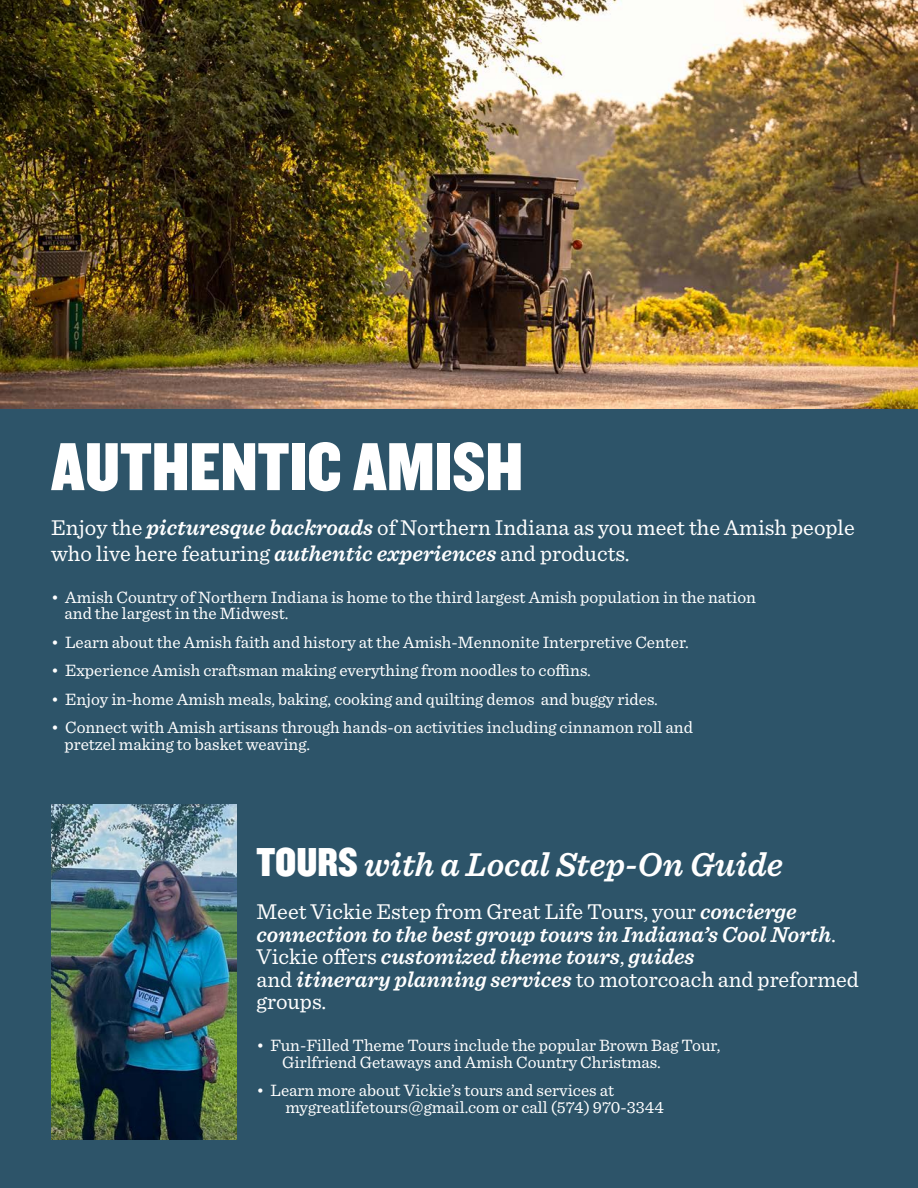
<style>
.page{position:relative;width:918px;height:1188px;background:#2d5469}
.page>*{position:absolute;margin:0;border:0;box-sizing:border-box;transform-origin:0 0}
.t1{font:70.5px "Knockout HTF70 Full Welterwt";color:#fff}
.t2{font:italic 600 34.5px "Sentinel";color:#fff}
.t3{font:italic 600 22.5px/22.5px "Sentinel";color:#fff}
.t4{font:22.5px/25.5px "Sentinel";color:#fff}
.t5{font:17.25px/16.5px "Sentinel";color:#fff}
.s1{font-weight:600;font-style:italic}
.s2{font-family:"Knockout HTF70 Full Welterwt";font-weight:400;font-style:normal;font-size:42px}
.s3{font-weight:400;font-style:normal}
</style>
<div class="page">
<img style="left:0;top:0;width:918px;height:408px">
<img style="left:51px;top:805px;width:185px;height:334px">
<p class="t1" style="left:51px;top:430px;width:474px">AUTHENTIC AMISH</p>
<p class="t4" style="left:51px;top:514px;width:805px">Enjoy the <span class="s1">picturesque backroads</span> of Northern Indiana as you meet the Amish people who live here featuring <span class="s1">authentic experiences</span> and products.</p>
<p class="t5" style="left:65px;top:588px;width:693px;text-indent:-13px">• Amish Country of Northern Indiana is home to the third largest Amish population in the nation and the largest in the Midwest.</p>
<p class="t5" style="left:51px;top:633px;width:639px">• Learn about the Amish faith and history at the Amish-Mennonite Interpretive Center.</p>
<p class="t5" style="left:51px;top:661px;width:541px">• Experience Amish craftsman making everything from noodles to coffins.</p>
<p class="t5" style="left:51px;top:690px;width:608px">• Enjoy in-home Amish meals, baking, cooking and quilting demos and buggy rides.</p>
<p class="t5" style="left:65px;top:718px;width:630px;text-indent:-13px">• Connect with Amish artisans through hands-on activities including cinnamon roll and pretzel making to basket weaving.</p>
<p class="t2" style="left:256px;top:838px;width:528px"><span class="s2">TOURS</span> with a Local Step-On Guide</p>
<p class="t3" style="left:256px;top:900px;width:604px"><span class="s3">Meet Vickie Estep from Great Life Tours, your</span> concierge connection to the best group tours in Indiana’s Cool North<span class="s3">.<br>Vickie offers</span> customized theme tours<span class="s3">,</span> guides<br><span class="s3">and</span> itinerary planning services <span class="s3">to motorcoach and preformed groups.</span></p>
<p class="t5" style="left:282px;top:1036px;width:440px;text-indent:-26px">• Fun-Filled Theme Tours include the popular Brown Bag Tour,<br>Girlfriend Getaways and Amish Country Christmas.</p>
<p class="t5" style="left:285px;top:1081px;width:380px;text-indent:-29px">• Learn more about Vickie’s tours and services at mygreatlifetours@gmail.com or call (574) 970-3344</p>
</div>
